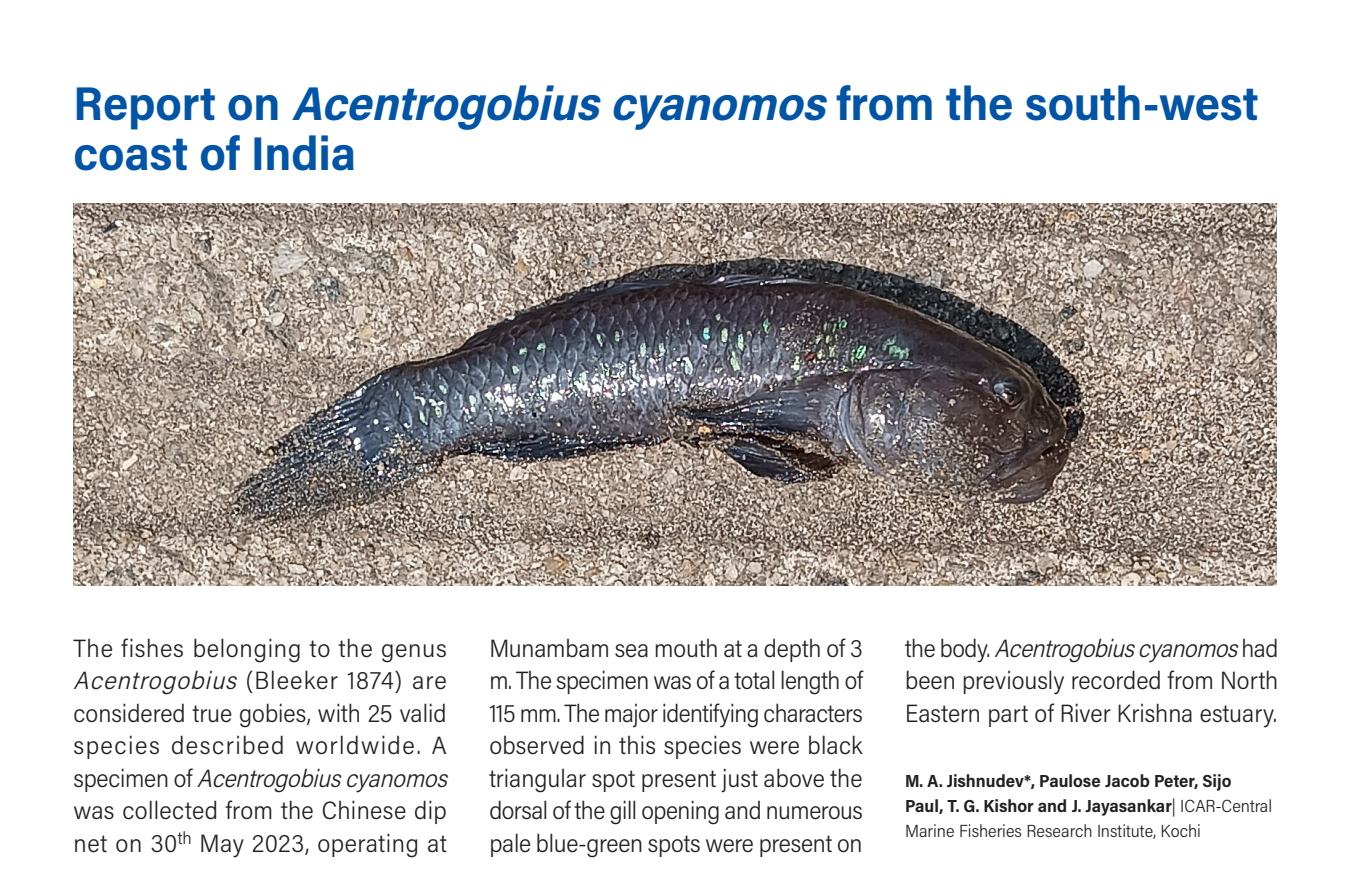
<style>
.page{position:relative;width:1352px;height:875px;background:#fff}
.page>*{position:absolute;margin:0;border:0;box-sizing:border-box;transform-origin:0 0}
.t1{font:700 47.5px/50px "Acumin Pro Semi Cond";letter-spacing:-.005em;color:#0154a6}
.t2{font:300 25px/32.5px "Acumin Pro Semi Cond";letter-spacing:.005em;color:#231f20;text-align:justify}
.t3{font:700 17.5px/25px "Acumin Pro Semi Cond";color:#231f20}
.s1{font-style:italic}
.s2{font-weight:300}
</style>
<div class="page">
<img style="left:74px;top:203px;width:1202px;height:382px">
<h1 class="t1" style="left:73px;top:77px;width:1186px">Report on <span class="s1">Acentrogobiuscyanomos</span>from the south-west coast of India</h1>
<p class="t2" style="left:74px;top:630px;width:382px;text-align:left">The fishes belonging to the genus <span class="s1">Acentrogobius</span> (Bleeker 1874) are considered true gobies, with 25 valid species described worldwide. A s p e c i m e n o f <span class="s1">Acentrogobiuscyanomos </span>was collected from the Chinese dip net on 30<sup>th</sup> May 2023, operating at</p>
<p class="t2" style="left:489px;top:630px;width:375px">Munambam sea mouth at a depth of 3 m. The specimen was of a total length of 115 mm. The major identifying characters observed in this species were black triangular spot present just above the dorsal of the gill opening and numerous pale blue-green spots were present on</p>
<p class="t2" style="left:905px;top:630px;width:375px">t h e b o d y. <span class="s1">Acentrogobiuscyanomos</span>h a d been previously recorded from North Eastern part of River Krishna estuary.</p>
<p class="t3" style="left:905px;top:767px;width:369px">M. A. Jishnudev*, Paulose Jacob Peter, Sijo<br>Paul, T. G. Kishor and J. Jayasankar<span class="s2">| ICAR-Central<br>Marine Fisheries Research Institute, Kochi</span></p>
</div>
